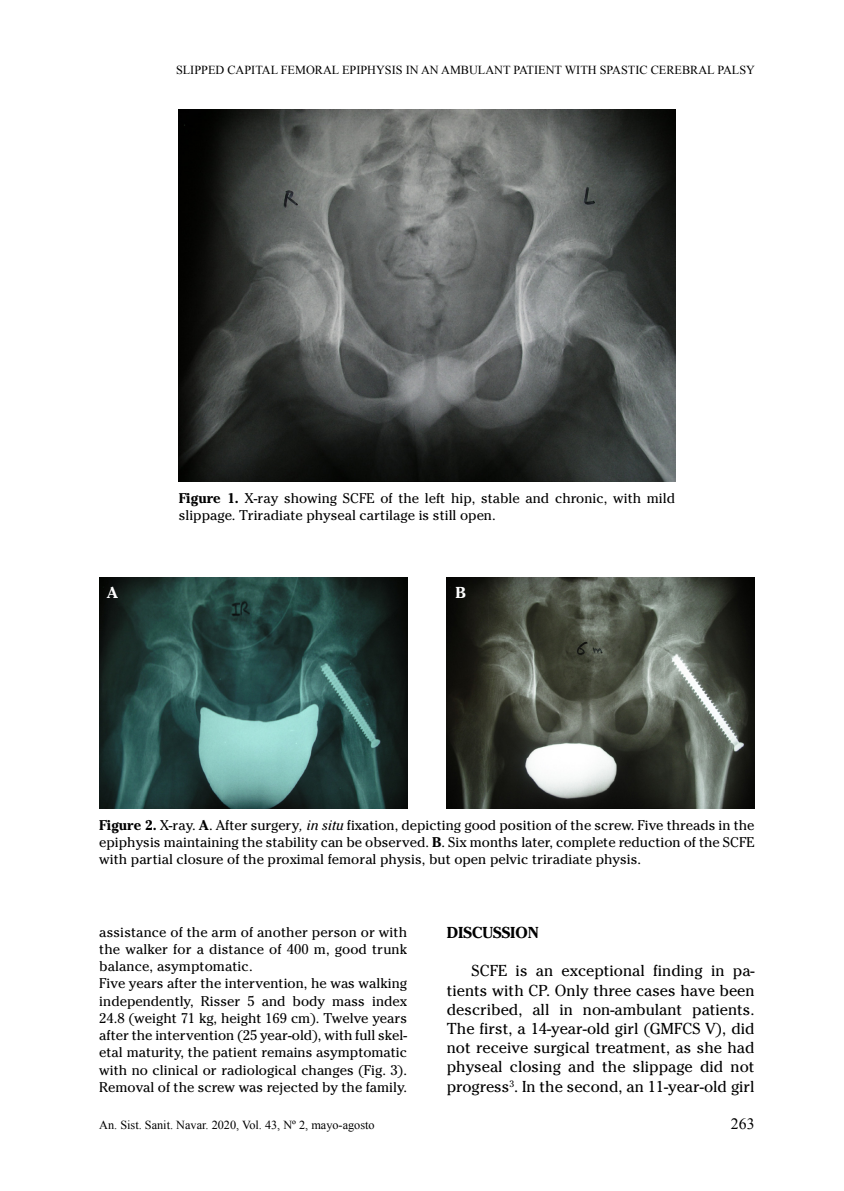
<style>
.page{position:relative;width:844px;height:1191px;background:#fff}
.page>*{position:absolute;margin:0;border:0;box-sizing:border-box;transform-origin:0 0}
.t1{font:15.75px/19.2px "Cheltenham";color:#000;text-align:justify}
.t2{font:700 15.75px "Cheltenham";color:#000}
.t3{font:15.75px "Times New Roman";color:#000}
.t4{font:700 15.75px "Cheltenham";color:#fff}
.t5{font:14px/17.2px "Cheltenham";color:#000}
.t6{font:12.25px "Times New Roman";color:#000}
.s1{font-weight:700}
.s2{font-style:italic}
</style>
<div class="page">
<img style="left:179px;top:109px;width:496px;height:372px">
<img style="left:99px;top:578px;width:308px;height:230px">
<img style="left:446px;top:578px;width:308px;height:230px">
<p class="t6" style="left:176px;top:62px;width:580px">SLIPPED CAPITAL FEMORAL EPIPHYSIS IN AN AMBULANT PATIENT WITH SPASTIC CEREBRAL PALSY</p>
<p class="t5" style="left:179px;top:490px;width:498px"><span class="s1">Figure 1.</span> X-ray showing SCFE of the left hip, stable and chronic, with mild slippage. Triradiate physeal cartilage is still open.</p>
<p class="t4" style="left:107px;top:583px;width:13px">A</p>
<p class="t4" style="left:455px;top:583px;width:12px">B</p>
<p class="t5" style="left:99px;top:817px;width:656px;text-align:justify"><span class="s1">Figure 2.</span> X-ray. <span class="s1">A</span>. After surgery<span class="s2">, in situ</span> fixation, depicting good position of the screw. Five threads in the epiphysis maintaining the stability can be observed. <span class="s1">B</span>. Six months later, complete reduction of the SCFE with partial closure of the proximal femoral physis, but open pelvic triradiate physis.</p>
<p class="t5" style="left:99px;top:923px;width:309px">assistance of the arm of another person or with the walker for a distance of 400 m, good trunk balance, asymptomatic.<br>Five years after the intervention, he was walking independently, Risser 5 and body mass index 24.8 (weight 71 kg, height 169 cm). Twelve years after the intervention (25 year-old), with full skel&shy;etal maturity, the patient remains asymptomatic with no clinical or radiological changes (Fig. 3).<br>Removal of the screw was rejected by the family.</p>
<p class="t2" style="left:446px;top:922px;width:93px">DISCUSSION</p>
<p class="t1" style="left:446px;top:961px;width:309px;text-indent:25px">SCFE is an exceptional finding in pa&shy;tients with CP. Only three cases have been described, all in non-ambulant patients.<br>The first, a 14-year-old girl (GMFCS V), did not receive surgical treatment, as she had physeal closing and the slippage did not progress<sup>3</sup>. In the second, an 11-year-old girl</p>
<p class="t6" style="left:99px;top:1116px;width:277px">An. Sist. Sanit. Navar. 2020, Vol. 43, Nº 2, mayo-agosto</p>
<p class="t3" style="left:730px;top:1112px;width:25px">263</p>
</div>
